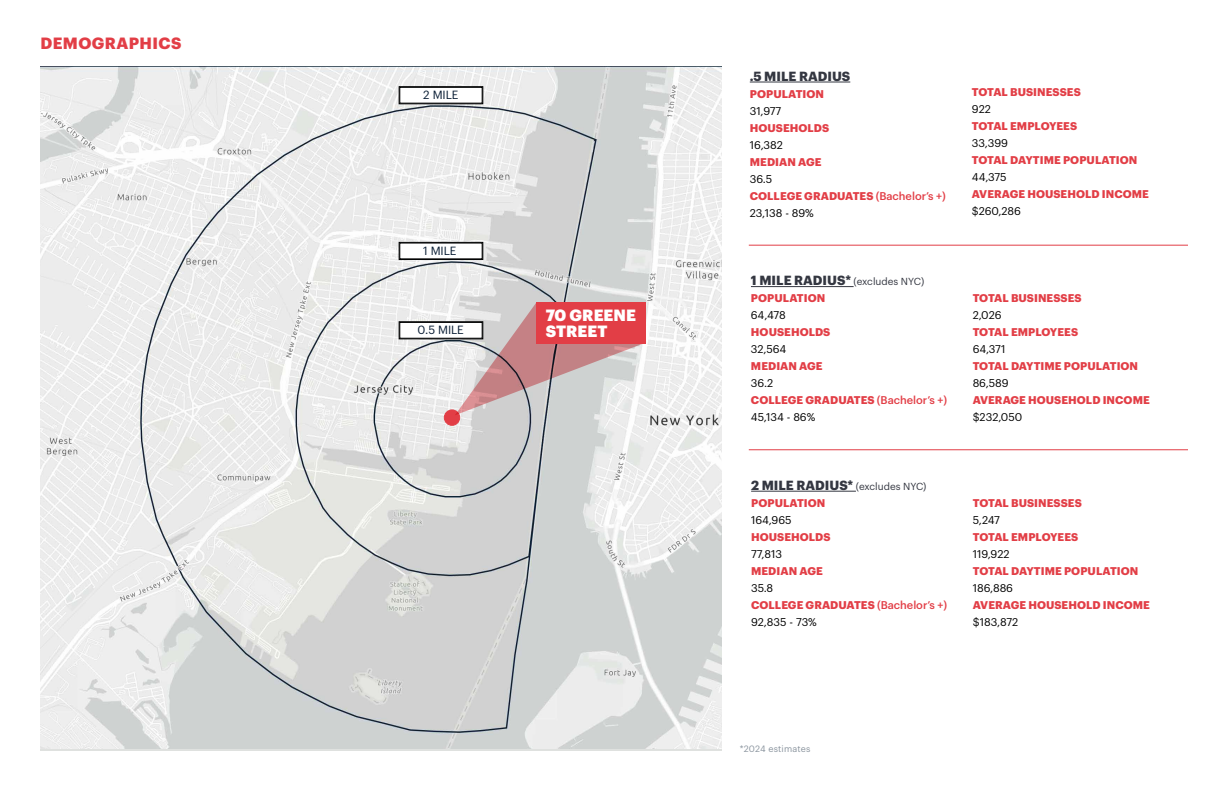
<style>
.page{position:relative;width:1224px;height:792px;background:#fff}
.page>*{position:absolute;margin:0;border:0;box-sizing:border-box;transform-origin:0 0}
.t1{font:900 16px "Graphik";letter-spacing:.005em;color:#fff}
.t2{font:700 16px "Graphik";letter-spacing:.025em;color:#e23e46}
.t3{font:700 13px "Graphik";color:#343741}
.t4{font:11.7px "Graphik";letter-spacing:-.005em;color:#091d34}
.t5{font:700 11px/17px "Graphik";letter-spacing:.005em;color:#e23e46}
.t6{font:11px "Graphik";letter-spacing:-.005em;color:#000}
.t7{font:10px "Graphik";color:#343741}
.t8{font:9px "Graphik";letter-spacing:.02em;color:#8a949e}
.s1{font-weight:400;color:#000}
.s2{font-weight:500}
.s3{font-weight:700;font-size:13px}
</style>
<div class="page">
<hr style="left:751px;top:286px;width:103px;height:1px;background:#343741">
<hr style="left:750px;top:82px;width:100px;height:1px;background:#343741">
<img style="left:40px;top:67px;width:681px;height:682px">
<hr style="left:749px;top:245px;width:439px;height:1px;background:#e23e46">
<hr style="left:749px;top:449px;width:439px;height:1px;background:#e23e46">
<hr style="left:751px;top:491px;width:105px;height:1px;background:#343741">
<div style="left:444px;top:410px;width:16px;height:15px;background:#e23e46;border-radius:50%"></div>
<div style="left:444px;top:410px;width:16px;height:16px;border:1px solid #e23e46;border-radius:50%"></div>
<svg style="left:399px;top:303px;width:247px;height:112px;background:#d7afb1"></svg>
<div style="left:400px;top:322px;width:82px;height:16px;border:1px solid #000101"></div>
<svg style="left:399px;top:242px;width:84px;height:18px"></svg>
<svg style="left:399px;top:86px;width:84px;height:18px"></svg>
<div style="left:400px;top:87px;width:82px;height:16px;border:1px solid #000101"></div>
<h1 class="t2" style="left:41px;top:31px;width:142px">DEMOGRAPHICS</h1>
<p class="t4" style="left:423px;top:86px;width:37px">2 MILE</p>
<p class="t4" style="left:423px;top:242px;width:35px">1 MILE</p>
<h1 class="t1" style="left:546px;top:303px;width:92px">70 GREENE</h1>
<p class="t4" style="left:418px;top:321px;width:48px">0.5 MILE</p>
<h1 class="t1" style="left:546px;top:319px;width:63px">STREET</h1>
<p class="t3" style="left:750px;top:66px;width:102px">.5 MILE RADIUS</p>
<p class="t5" style="left:750px;top:84px;width:76px">POPULATION</p>
<p class="t6" style="left:750px;top:102px;width:33px">31,977</p>
<p class="t5" style="left:750px;top:118px;width:81px">HOUSEHOLDS</p>
<p class="t6" style="left:750px;top:136px;width:35px">16,382</p>
<p class="t5" style="left:750px;top:152px;width:73px">MEDIAN AGE</p>
<p class="t5" style="left:750px;top:169px;width:198px"><span class="s1">36.5<br></span>COLLEGE GRADUATES <span class="s2">(Bachelor’s +)<br></span><span class="s1">23,138 - 89%</span></p>
<p class="t7" style="left:751px;top:274px;width:175px"><span class="s3">1 MILE RADIUS*</span> (excludes NYC)</p>
<p class="t5" style="left:751px;top:289px;width:76px">POPULATION</p>
<p class="t6" style="left:751px;top:307px;width:36px">64,478</p>
<p class="t5" style="left:751px;top:323px;width:81px">HOUSEHOLDS</p>
<p class="t6" style="left:751px;top:341px;width:37px">32,564</p>
<p class="t5" style="left:751px;top:357px;width:73px">MEDIAN AGE</p>
<p class="t5" style="left:751px;top:374px;width:198px"><span class="s1">36.2<br></span>COLLEGE GRADUATES <span class="s2">(Bachelor’s +)<br></span><span class="s1">45,134 - 86%</span></p>
<p class="t7" style="left:751px;top:479px;width:177px"><span class="s3">2 MILE RADIUS*</span> (excludes NYC)</p>
<p class="t5" style="left:751px;top:493px;width:76px">POPULATION</p>
<p class="t6" style="left:751px;top:512px;width:42px">164,965</p>
<p class="t5" style="left:751px;top:527px;width:81px">HOUSEHOLDS</p>
<p class="t6" style="left:751px;top:546px;width:32px">77,813</p>
<p class="t5" style="left:751px;top:561px;width:73px">MEDIAN AGE</p>
<p class="t5" style="left:751px;top:578px;width:198px"><span class="s1">35.8<br></span>COLLEGE GRADUATES <span class="s2">(Bachelor’s +)<br></span><span class="s1">92,835 - 73%</span></p>
<p class="t5" style="left:972px;top:83px;width:110px">TOTAL BUSINESSES</p>
<p class="t6" style="left:972px;top:101px;width:21px">922</p>
<p class="t5" style="left:972px;top:117px;width:107px">TOTAL EMPLOYEES</p>
<p class="t6" style="left:972px;top:135px;width:38px">33,399</p>
<p class="t5" style="left:972px;top:151px;width:167px">TOTAL DAYTIME POPULATION</p>
<p class="t6" style="left:972px;top:169px;width:36px">44,375</p>
<p class="t5" style="left:972px;top:185px;width:179px">AVERAGE HOUSEHOLD INCOME</p>
<p class="t6" style="left:972px;top:203px;width:50px">$260,286</p>
<p class="t5" style="left:973px;top:289px;width:110px">TOTAL BUSINESSES</p>
<p class="t6" style="left:973px;top:307px;width:30px">2,026</p>
<p class="t5" style="left:973px;top:323px;width:107px">TOTAL EMPLOYEES</p>
<p class="t6" style="left:973px;top:341px;width:34px">64,371</p>
<p class="t5" style="left:973px;top:357px;width:167px">TOTAL DAYTIME POPULATION</p>
<p class="t6" style="left:973px;top:375px;width:37px">86,589</p>
<p class="t5" style="left:973px;top:391px;width:179px">AVERAGE HOUSEHOLD INCOME</p>
<p class="t6" style="left:973px;top:409px;width:51px">$232,050</p>
<p class="t5" style="left:973px;top:493px;width:110px">TOTAL BUSINESSES</p>
<p class="t6" style="left:973px;top:512px;width:29px">5,247</p>
<p class="t5" style="left:973px;top:527px;width:107px">TOTAL EMPLOYEES</p>
<p class="t6" style="left:973px;top:546px;width:38px">119,922</p>
<p class="t5" style="left:973px;top:561px;width:167px">TOTAL DAYTIME POPULATION</p>
<p class="t6" style="left:973px;top:580px;width:42px">186,886</p>
<p class="t5" style="left:973px;top:595px;width:179px">AVERAGE HOUSEHOLD INCOME</p>
<p class="t6" style="left:973px;top:614px;width:47px">$183,872</p>
<p class="t8" style="left:740px;top:742px;width:72px">*2024 estimates</p>
</div>
